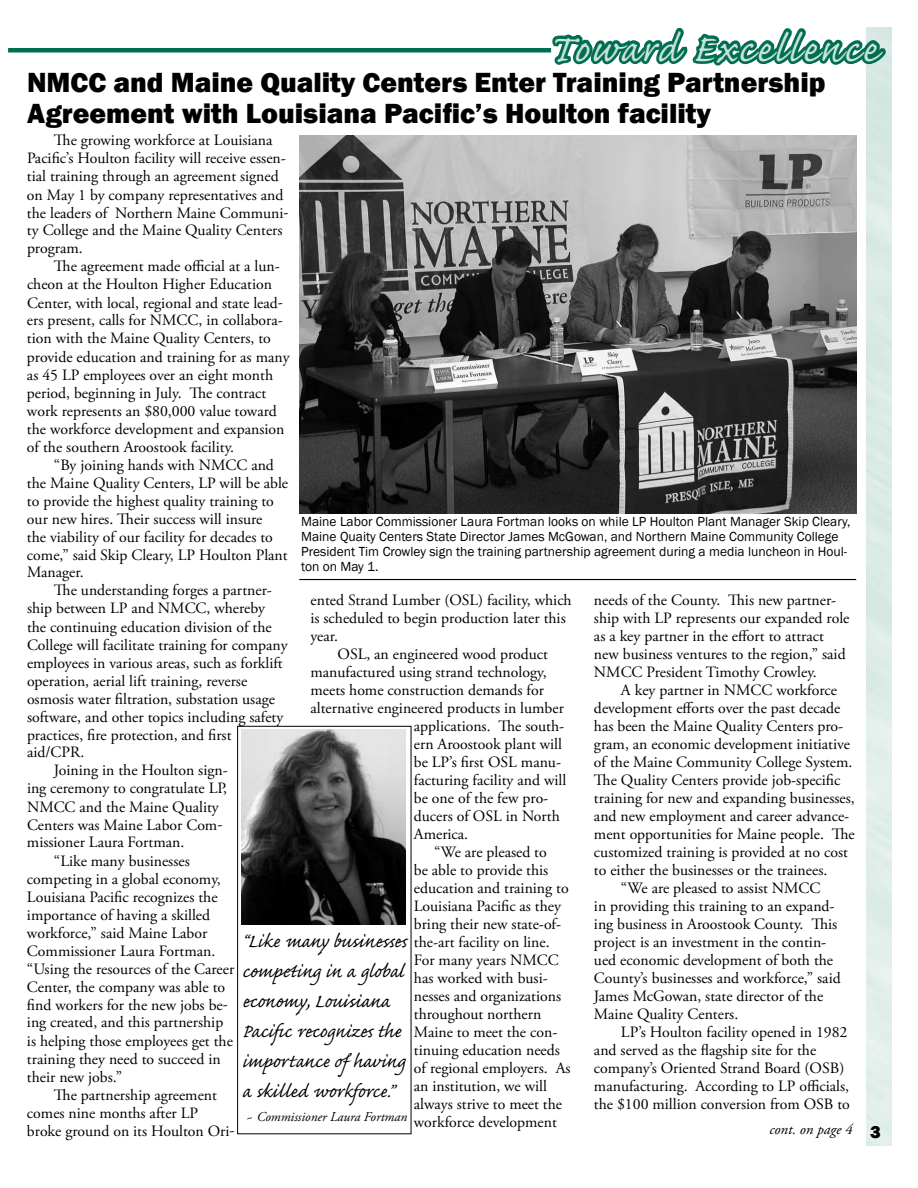
<style>
.page{position:relative;width:918px;height:1188px;background:#fff}
.page>*{position:absolute;margin:0;border:0;box-sizing:border-box;transform-origin:0 0}
.t1{font:49.5px "Caflisch Script Pro";letter-spacing:.04em;color:#cce2dc}
.t2{font:800 28.5px/31.5px "Franklin Gothic";color:#000}
.t3{font:24px/30px "Caflisch Script Pro";letter-spacing:-.005em;color:#000}
.t4{font:800 18px "Franklin Gothic";color:#000}
.t5{font:15.75px/18px "Adobe Garamond Pro";color:#000}
.t6{font:italic 15px "Adobe Garamond Pro";color:#000}
.t7{font:13.5px/15px "Franklin Gothic";color:#000}
.t8{font:italic 13.5px "Adobe Garamond Pro";color:#000}
</style>
<div class="page">
<hr style="left:8px;top:48px;width:543px;height:4px;background:#006f51">
<svg style="left:550px;top:27px;width:338px;height:44px"></svg>
<img style="left:299px;top:135px;width:557px;height:378px">
<hr style="left:299px;top:579px;width:557px;height:1px;background:#000">
<img style="left:241px;top:729px;width:164px;height:195px">
<div style="left:237px;top:726px;width:174px;height:408px;border:1px solid #000"></div>
<h1 class="t1" style="left:548px;top:23px;width:329px">Toward Excellence</h1>
<h2 class="t2" style="left:27px;top:66px;width:800px">NMCC and Maine Quality Centers Enter Training Partnership<br>Agreement with Louisiana Pacific’s Houlton facility</h2>
<p class="t5" style="left:27px;top:132px;width:263px;text-indent:27px">The growing workforce at Louisiana Pacific’s Houlton facility will receive essen&shy;tial training through an agreement signed on May 1 by company representatives and the leaders of Northern Maine Communi&shy;ty College and the Maine Quality Centers program.</p>
<p class="t5" style="left:27px;top:258px;width:264px;text-indent:27px">The agreement made official at a lun&shy;cheon at the Houlton Higher Education Center, with local, regional and state lead&shy;ers present, calls for NMCC, in collabora&shy;tion with the Maine Quality Centers, to provide education and training for as many as 45 LP employees over an eight month period, beginning in July. The contract work represents an $80,000 value toward the workforce development and expansion of the southern Aroostook facility.</p>
<p class="t5" style="left:27px;top:456px;width:263px;text-indent:27px">“By joining hands with NMCC and the Maine Quality Centers, LP will be able to provide the highest quality training to our new hires. Their success will insure<br>the viability of our facility for decades to come,” said Skip Cleary, LP Houlton Plant Manager.</p>
<p class="t5" style="left:54px;top:582px;width:219px">The understanding forges a partner-</p>
<p class="t5" style="left:27px;top:600px;width:240px">ship between LP and NMCC, whereby</p>
<p class="t5" style="left:27px;top:618px;width:246px">the continuing education division of the</p>
<p class="t5" style="left:27px;top:636px;width:262px">College will facilitate training for company</p>
<p class="t5" style="left:27px;top:654px;width:257px">employees in various areas, such as forklift</p>
<p class="t5" style="left:27px;top:672px;width:222px">operation, aerial lift training, reverse</p>
<p class="t5" style="left:27px;top:690px;width:249px">osmosis water filtration, substation usage</p>
<p class="t5" style="left:27px;top:708px;width:258px">software, and other topics including safety</p>
<p class="t5" style="left:27px;top:726px;width:206px">practices, fire protection, and first</p>
<p class="t5" style="left:27px;top:744px;width:59px">aid/CPR.</p>
<p class="t5" style="left:54px;top:762px;width:175px">Joining in the Houlton sign-</p>
<p class="t5" style="left:27px;top:780px;width:202px">ing ceremony to congratulate LP,</p>
<p class="t5" style="left:27px;top:798px;width:193px">NMCC and the Maine Quality</p>
<p class="t5" style="left:27px;top:816px;width:197px">Centers was Maine Labor Com-</p>
<p class="t5" style="left:27px;top:834px;width:159px">missioner Laura Fortman.</p>
<p class="t5" style="left:54px;top:852px;width:137px">“Like many businesses</p>
<p class="t5" style="left:27px;top:870px;width:195px">competing in a global economy,</p>
<p class="t5" style="left:27px;top:888px;width:192px">Louisiana Pacific recognizes the</p>
<p class="t5" style="left:27px;top:906px;width:185px">importance of having a skilled</p>
<p class="t5" style="left:27px;top:924px;width:182px">workforce,” said Maine Labor</p>
<p class="t5" style="left:27px;top:942px;width:190px">Commissioner Laura Fortman.</p>
<p class="t5" style="left:27px;top:960px;width:209px">“Using the resources of the Career</p>
<p class="t5" style="left:27px;top:978px;width:200px">Center, the company was able to</p>
<p class="t5" style="left:27px;top:996px;width:202px">find workers for the new jobs be-</p>
<p class="t5" style="left:27px;top:1014px;width:198px">ing created, and this partnership</p>
<p class="t5" style="left:27px;top:1032px;width:207px">is helping those employees get the</p>
<p class="t5" style="left:27px;top:1050px;width:195px">training they need to succeed in</p>
<p class="t5" style="left:27px;top:1068px;width:97px">their new jobs.”</p>
<p class="t5" style="left:54px;top:1086px;width:165px">The partnership agreement</p>
<p class="t5" style="left:27px;top:1104px;width:173px">comes nine months after LP</p>
<p class="t5" style="left:27px;top:1122px;width:209px">broke ground on its Houlton Ori-</p>
<p class="t7" style="left:301px;top:515px;width:551px">Maine Labor Commissioner Laura Fortman looks on while LP Houlton Plant Manager Skip Cleary, Maine Quaity Centers State Director James McGowan, and Northern Maine Community College President Tim Crowley sign the training partnership agreement during a media luncheon in Houl&shy;ton on May 1.</p>
<p class="t5" style="left:310px;top:592px;width:263px">ented Strand Lumber (OSL) facility, which</p>
<p class="t5" style="left:310px;top:610px;width:257px">is scheduled to begin production later this</p>
<p class="t5" style="left:310px;top:628px;width:29px">year.</p>
<p class="t5" style="left:337px;top:646px;width:212px">OSL, an engineered wood product</p>
<p class="t5" style="left:310px;top:664px;width:238px">manufactured using strand technology,</p>
<p class="t5" style="left:310px;top:682px;width:235px">meets home construction demands for</p>
<p class="t5" style="left:310px;top:700px;width:255px">alternative engineered products in lumber</p>
<p class="t5" style="left:414px;top:718px;width:152px">applications. The south-</p>
<p class="t5" style="left:414px;top:736px;width:150px">ern Aroostook plant will</p>
<p class="t5" style="left:414px;top:754px;width:149px">be LP’s first OSL manu-</p>
<p class="t5" style="left:414px;top:772px;width:154px">facturing facility and will</p>
<p class="t5" style="left:414px;top:790px;width:136px">be one of the few pro-</p>
<p class="t5" style="left:414px;top:808px;width:147px">ducers of OSL in North</p>
<p class="t5" style="left:414px;top:826px;width:56px">America.</p>
<p class="t5" style="left:434px;top:844px;width:114px">“We are pleased to</p>
<p class="t5" style="left:414px;top:862px;width:136px">be able to provide this</p>
<p class="t5" style="left:414px;top:880px;width:156px">education and training to</p>
<p class="t5" style="left:414px;top:898px;width:149px">Louisiana Pacific as they</p>
<p class="t5" style="left:414px;top:916px;width:149px">bring their new state-of-</p>
<p class="t5" style="left:414px;top:934px;width:137px">the-art facility on line.</p>
<p class="t5" style="left:414px;top:952px;width:146px">For many years NMCC</p>
<p class="t5" style="left:414px;top:970px;width:135px">has worked with busi-</p>
<p class="t5" style="left:414px;top:988px;width:149px">nesses and organizations</p>
<p class="t5" style="left:414px;top:1006px;width:129px">throughout northern</p>
<p class="t5" style="left:414px;top:1024px;width:145px">Maine to meet the con-</p>
<p class="t5" style="left:414px;top:1042px;width:148px">tinuing education needs</p>
<p class="t5" style="left:414px;top:1060px;width:158px">of regional employers. As</p>
<p class="t5" style="left:414px;top:1078px;width:135px">an institution, we will</p>
<p class="t5" style="left:414px;top:1096px;width:150px">always strive to meet the</p>
<p class="t5" style="left:414px;top:1114px;width:145px">workforce development</p>
<p class="t5" style="left:594px;top:592px;width:257px">needs of the County. This new partner&shy;ship with LP represents our expanded role as a key partner in the effort to attract new business ventures to the region,” said NMCC President Timothy Crowley.</p>
<p class="t5" style="left:621px;top:682px;width:218px">A key partner in NMCC workforce</p>
<p class="t5" style="left:594px;top:700px;width:248px">development efforts over the past decade</p>
<p class="t5" style="left:594px;top:718px;width:251px">has been the Maine Quality Centers pro-</p>
<p class="t5" style="left:594px;top:736px;width:258px">gram, an economic development initiative</p>
<p class="t5" style="left:594px;top:754px;width:260px">of the Maine Community College System.</p>
<p class="t5" style="left:594px;top:772px;width:248px">The Quality Centers provide job-specific</p>
<p class="t5" style="left:594px;top:790px;width:262px">training for new and expanding businesses,</p>
<p class="t5" style="left:594px;top:808px;width:257px">and new employment and career advance-</p>
<p class="t5" style="left:594px;top:826px;width:262px">ment opportunities for Maine people. The</p>
<p class="t5" style="left:594px;top:844px;width:255px">customized training is provided at no cost</p>
<p class="t5" style="left:594px;top:862px;width:235px">to either the businesses or the trainees.</p>
<p class="t5" style="left:621px;top:880px;width:201px">“We are pleased to assist NMCC</p>
<p class="t5" style="left:594px;top:898px;width:242px">in providing this training to an expand-</p>
<p class="t5" style="left:594px;top:916px;width:245px">ing business in Aroostook County. This</p>
<p class="t5" style="left:594px;top:934px;width:234px">project is an investment in the contin-</p>
<p class="t5" style="left:594px;top:952px;width:241px">ued economic development of both the</p>
<p class="t5" style="left:594px;top:970px;width:248px">County’s businesses and workforce,” said</p>
<p class="t5" style="left:594px;top:988px;width:231px">James McGowan, state director of the</p>
<p class="t5" style="left:594px;top:1006px;width:146px">Maine Quality Centers.</p>
<p class="t5" style="left:621px;top:1024px;width:228px">LP’s Houlton facility opened in 1982</p>
<p class="t5" style="left:594px;top:1042px;width:224px">and served as the flagship site for the</p>
<p class="t5" style="left:594px;top:1060px;width:252px">company’s Oriented Strand Board (OSB)</p>
<p class="t5" style="left:594px;top:1078px;width:257px">manufacturing. According to LP officials,</p>
<p class="t5" style="left:594px;top:1096px;width:257px">the $100 million conversion from OSB to</p>
<h3 class="t3" style="left:242px;top:928px;width:168px">“Like many businesses competing in a global economy, Louisiana<br>Pacific recognizes the importance of having a skilled workforce.”</h3>
<p class="t8" style="left:246px;top:1108px;width:163px">~ Commissioner Laura Fortman</p>
<p class="t6" style="left:769px;top:1121px;width:85px">cont. on page 4</p>
<p class="t4" style="left:870px;top:1121px;width:12px">3</p>
</div>
